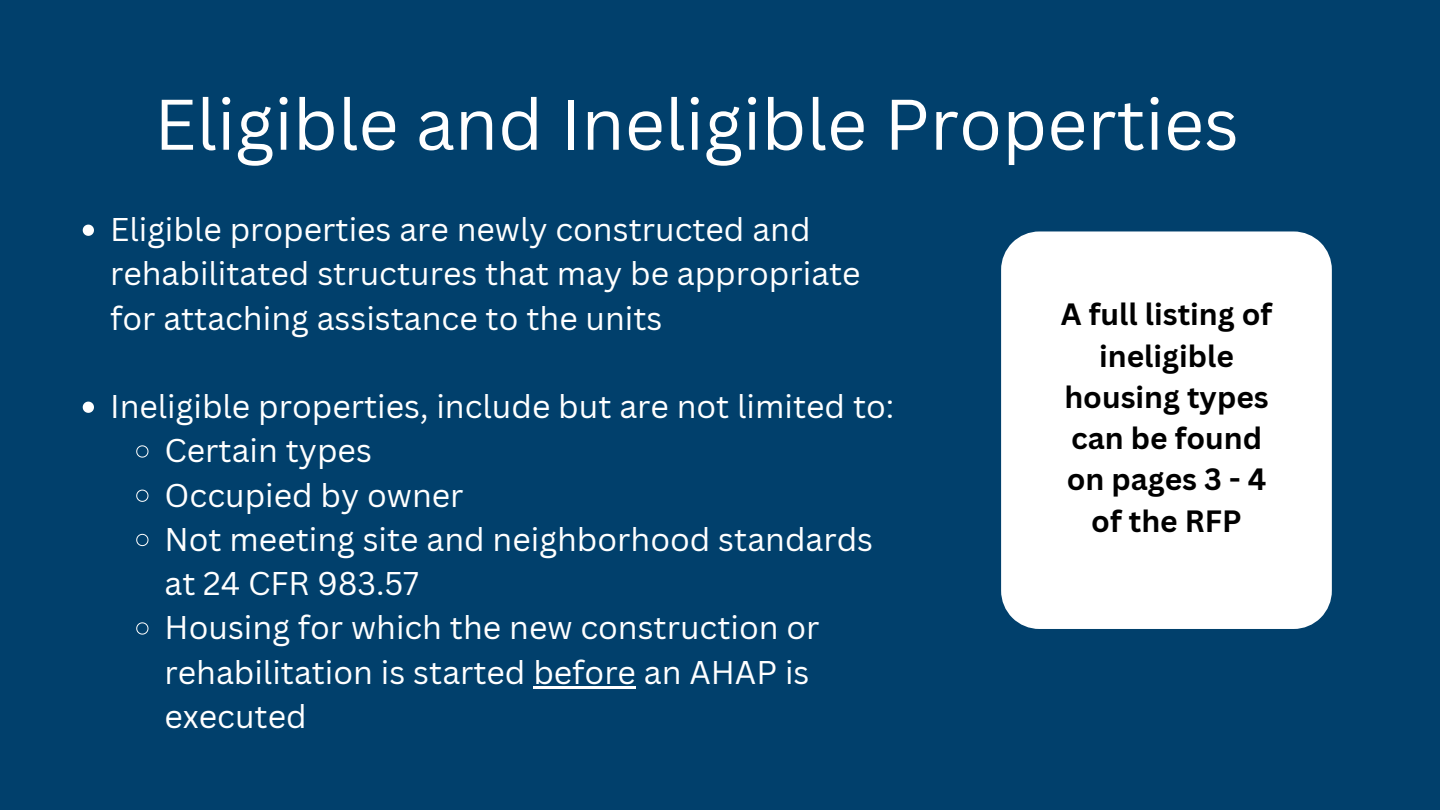
<style>
.page{position:relative;width:1440px;height:810px;background:#01406c}
.page>*{position:absolute;margin:0;border:0;box-sizing:border-box;transform-origin:0 0}
.t1{font:70px "Canva Sans";color:#fff}
.t2{font:32px/44.2px "Canva Sans";color:#fff}
.t3{font:700 30px/41.2px "Canva Sans";color:#000;text-align:center}
</style>
<div class="page">
<svg style="left:83px;top:225px;width:11px;height:11px"></svg>
<svg style="left:83px;top:402px;width:11px;height:11px"></svg>
<svg style="left:136px;top:445px;width:13px;height:13px"></svg>
<svg style="left:136px;top:489px;width:13px;height:13px"></svg>
<svg style="left:136px;top:534px;width:13px;height:12px"></svg>
<svg style="left:136px;top:622px;width:13px;height:13px"></svg>
<hr style="left:533px;top:686px;width:103px;height:3px;background:#fff">
<div style="left:1001px;top:231px;width:331px;height:398px;background:#fff"></div>
<h1 class="t1" style="left:154px;top:75px;width:1086px">Eligible and Ineligible Properties</h1>
<p class="t2" style="left:110px;top:207px;width:752px">Eligible properties are newly constructed and rehabilitated structures that may be appropriate for attaching assistance to the units</p>
<p class="t2" style="left:165px;top:384px;width:731px;text-indent:-54px">Ineligible properties, include but are not limited to:<br>Certain types<br>Occupied by owner<br>Not meeting site and neighborhood standards at 24 CFR 983.57<br>Housing for which the new construction or rehabilitation is started before an AHAP is executed</p>
<p class="t3" style="left:1061px;top:293px;width:213px">A full listing of ineligible housing types can be found on pages 3 - 4 of the RFP</p>
</div>
